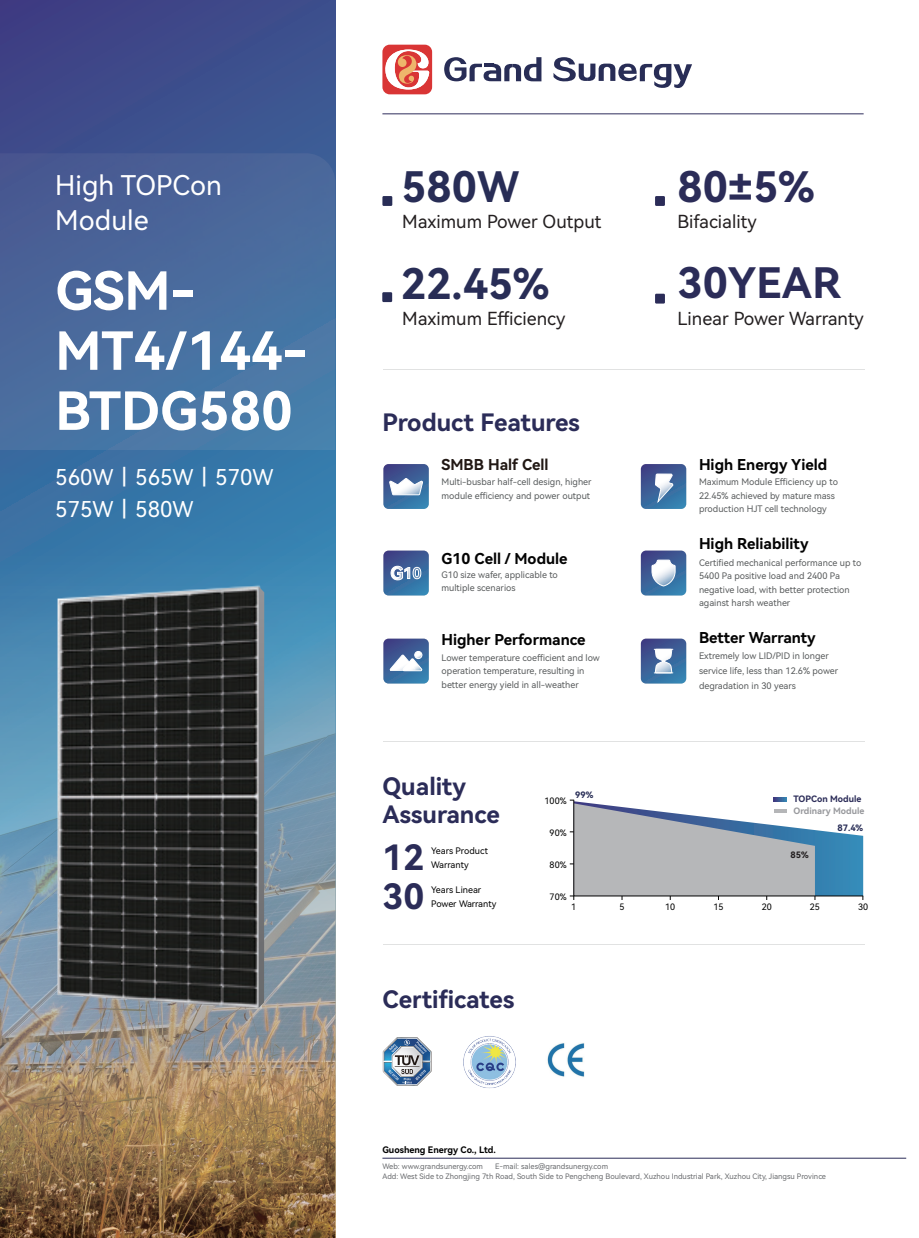
<style>
.page{position:relative;width:919px;height:1238px;background:#fff}
.page>*{position:absolute;margin:0;border:0;box-sizing:border-box;transform-origin:0 0}
.t1{font:52.5px/60px "Harmony OS Sans SC Bold";color:#fff}
.t2{font:42px "Harmony OS Sans SC Bold";color:#2b2c58}
.t3{font:42px "Harmony OS Sans SC Bold";color:#282d56}
.t4{font:34.8px "Harmony OS Sans SC Bold";color:#2b2c58}
.t5{font:27.15px/34.5px "Harmony OS Sans SC";color:#fff}
.t6{font:24px/28.8px "Harmony OS Sans SC Bold";color:#2b2c58}
.t7{font:21.75px/32.4px "Harmony OS Sans SC";color:#fff}
.t8{font:18px "Harmony OS Sans SC";color:#231f20}
.t9{font:15px "Harmony OS Sans SC Bold";color:#030303}
.t10{font:15px "Harmony OS Sans SC Bold";color:#211814}
.t11{font:9px/13.5px "Harmony OS Sans SC";color:#595c5d}
.t12{font:9px/13.5px "Harmony OS Sans SC";color:#585c5d}
.t13{font:9px/13.5px "Harmony OS Sans SC";color:#030303}
.t14{font:9px "Harmony OS Sans SC Bold";color:#030303}
.t15{font:8.85px "Harmony OS Sans SC";color:#030303}
.t16{font:8.85px "Harmony OS Sans SC Bold";color:#98999d}
.t17{font:8.85px "Harmony OS Sans SC Bold";color:#2b2c58}
.t18{font:8.85px "Harmony OS Sans SC Bold";color:#282d56}
.t19{font:8.85px "Harmony OS Sans SC Bold";color:#231f20}
.t20{font:7.5px/9.8px "Harmony OS Sans SC";color:#696b6e}
</style>
<div class="page">
<div style="left:0;top:0;width:335px;height:1237px;background:linear-gradient(to right,#3e4285,#3d5791)"></div>
<img style="left:0;top:153px;width:335px;height:1084px">
<hr style="left:383px;top:741px;width:481px;height:1px;background:#e1e2e2">
<hr style="left:383px;top:369px;width:481px;height:1px;background:#e1e2e2">
<hr style="left:383px;top:943px;width:481px;height:1px;background:#e1e2e2">
<div style="left:382px;top:196px;width:10px;height:10px;background:#282d56"></div>
<hr style="left:382px;top:113px;width:481px;height:1px;background:#2f2d5c">
<div style="left:382px;top:292px;width:10px;height:10px;background:#282d56"></div>
<div style="left:655px;top:294px;width:10px;height:9px;background:#2b2c58"></div>
<svg style="left:444px;top:57px;width:97px;height:24px"></svg>
<svg style="left:553px;top:57px;width:139px;height:31px"></svg>
<svg style="left:382px;top:45px;width:50px;height:49px"></svg>
<svg style="left:383px;top:464px;width:46px;height:45px;background:#6383af"></svg>
<svg style="left:640px;top:464px;width:46px;height:45px;background:#5b7dab"></svg>
<svg style="left:383px;top:638px;width:46px;height:45px;background:#6180ad"></svg>
<div style="left:414px;top:651px;width:8px;height:7px;border:1px solid #fff;border-radius:50%"></div>
<svg style="left:640px;top:550px;width:46px;height:45px;background:#6b8ab3"></svg>
<svg style="left:640px;top:638px;width:46px;height:45px;background:#6181ad"></svg>
<svg style="left:383px;top:550px;width:46px;height:45px;background:#5478a7"></svg>
<hr style="left:382px;top:1157px;width:524px;height:1px;background:#2b2c58">
<svg style="left:569px;top:797px;width:294px;height:102px"></svg>
<img style="left:44px;top:582px;width:218px;height:430px">
<svg style="left:258px;top:586px;width:6px;height:421px;background:#848589"></svg>
<div style="left:655px;top:196px;width:10px;height:10px;background:#2b2c58"></div>
<img style="left:547px;top:1043px;width:38px;height:34px">
<img style="left:463px;top:1036px;width:53px;height:53px">
<svg style="left:383px;top:1037px;width:48px;height:48px"></svg>
<h3 class="t5" style="left:55px;top:167px;width:168px">High TOPCon<br>Module</h3>
<h2 class="t3" style="left:401px;top:157px;width:119px">580W</h2>
<h3 class="t8" style="left:402px;top:208px;width:201px">Maximum Power Output</h3>
<h2 class="t2" style="left:677px;top:157px;width:138px">80±5%</h2>
<h3 class="t8" style="left:677px;top:209px;width:81px">Bifaciality</h3>
<h2 class="t2" style="left:677px;top:253px;width:165px">30YEAR</h2>
<h1 class="t1" style="left:55px;top:259px;width:254px">GSM-<br>MT4/144-<br>BTDG580</h1>
<h2 class="t3" style="left:401px;top:254px;width:149px">22.45%</h2>
<h3 class="t8" style="left:402px;top:306px;width:165px">Maximum Efficiency</h3>
<h3 class="t8" style="left:677px;top:306px;width:188px">Linear Power Warranty</h3>
<h3 class="t6" style="left:382px;top:407px;width:199px">Product Features</h3>
<h3 class="t7" style="left:55px;top:460px;width:220px">560W丨565W丨570W<br>575W丨580W</h3>
<h3 class="t10" style="left:441px;top:454px;width:109px">SMBB Half Cell</h3>
<p class="t12" style="left:441px;top:475px;width:151px">Multi-busbar half-cell design, higher module efficiency and power output</p>
<h3 class="t9" style="left:441px;top:548px;width:127px">G10 Cell / Module</h3>
<p class="t11" style="left:441px;top:567px;width:118px">G10 size wafer, applicable to multiple scenarios</p>
<h3 class="t9" style="left:441px;top:629px;width:145px">Higher Performance</h3>
<p class="t11" style="left:441px;top:650px;width:160px">Lower temperature coefficient and low operation temperature, resulting in better energy yield in all-weather</p>
<h3 class="t9" style="left:699px;top:454px;width:130px">High Energy Yield</h3>
<p class="t11" style="left:699px;top:475px;width:140px">Maximum Module Efficiency up to<br>22.45% achieved by mature mass production HJT cell technology</p>
<h3 class="t9" style="left:699px;top:533px;width:111px">High Reliability</h3>
<p class="t11" style="left:699px;top:555px;width:164px">Certified mechanical performance up to 5400 Pa positive load and 2400 Pa negative load, with better protection against harsh weather</p>
<h3 class="t9" style="left:699px;top:627px;width:118px">Better Warranty</h3>
<p class="t11" style="left:699px;top:647px;width:141px;line-height:15px">Extremely low LID/PID in longer service life, less than 12.6% power degradation in 30 years</p>
<h3 class="t6" style="left:382px;top:770px;width:119px">Quality<br>Assurance</h3>
<h3 class="t4" style="left:382px;top:832px;width:43px">12</h3>
<h3 class="t4" style="left:382px;top:872px;width:43px">30</h3>
<p class="t13" style="left:431px;top:844px;width:58px">Years Product<br>Warranty</p>
<p class="t13" style="left:431px;top:882px;width:67px">Years Linear<br>Power Warranty</p>
<h3 class="t6" style="left:382px;top:984px;width:133px">Certificates</h3>
<p class="t15" style="left:544px;top:794px;width:23px">100%</p>
<p class="t18" style="left:575px;top:788px;width:20px">99%</p>
<p class="t15" style="left:549px;top:826px;width:18px">90%</p>
<p class="t15" style="left:549px;top:858px;width:18px">80%</p>
<p class="t15" style="left:549px;top:890px;width:18px">70%</p>
<p class="t15" style="left:571px;top:901px;width:7px">1</p>
<p class="t17" style="left:793px;top:793px;width:69px">TOPCon Module</p>
<p class="t16" style="left:793px;top:804px;width:72px">Ordinary Module</p>
<p class="t19" style="left:790px;top:848px;width:20px">85%</p>
<p class="t18" style="left:837px;top:821px;width:27px">87.4%</p>
<p class="t15" style="left:619px;top:901px;width:7px">5</p>
<p class="t15" style="left:665px;top:901px;width:12px">10</p>
<p class="t15" style="left:713px;top:901px;width:12px">15</p>
<p class="t15" style="left:761px;top:901px;width:12px">20</p>
<p class="t15" style="left:809px;top:901px;width:12px">25</p>
<p class="t15" style="left:858px;top:901px;width:12px">30</p>
<p class="t14" style="left:382px;top:1142px;width:115px">Guosheng Energy Co., Ltd.</p>
<p class="t20" style="left:382px;top:1161px;width:445px;text-indent:113px">E-mail: sales@grandsunergy.com<br>Add: West Side to Zhongjing 7th Road, South Side to Pengcheng Boulevard, Xuzhou Industrial Park, Xuzhou City, Jiangsu Province</p>
<p class="t20" style="left:382px;top:1161px;width:102px">Web: www.grandsunergy.com</p>
</div>
